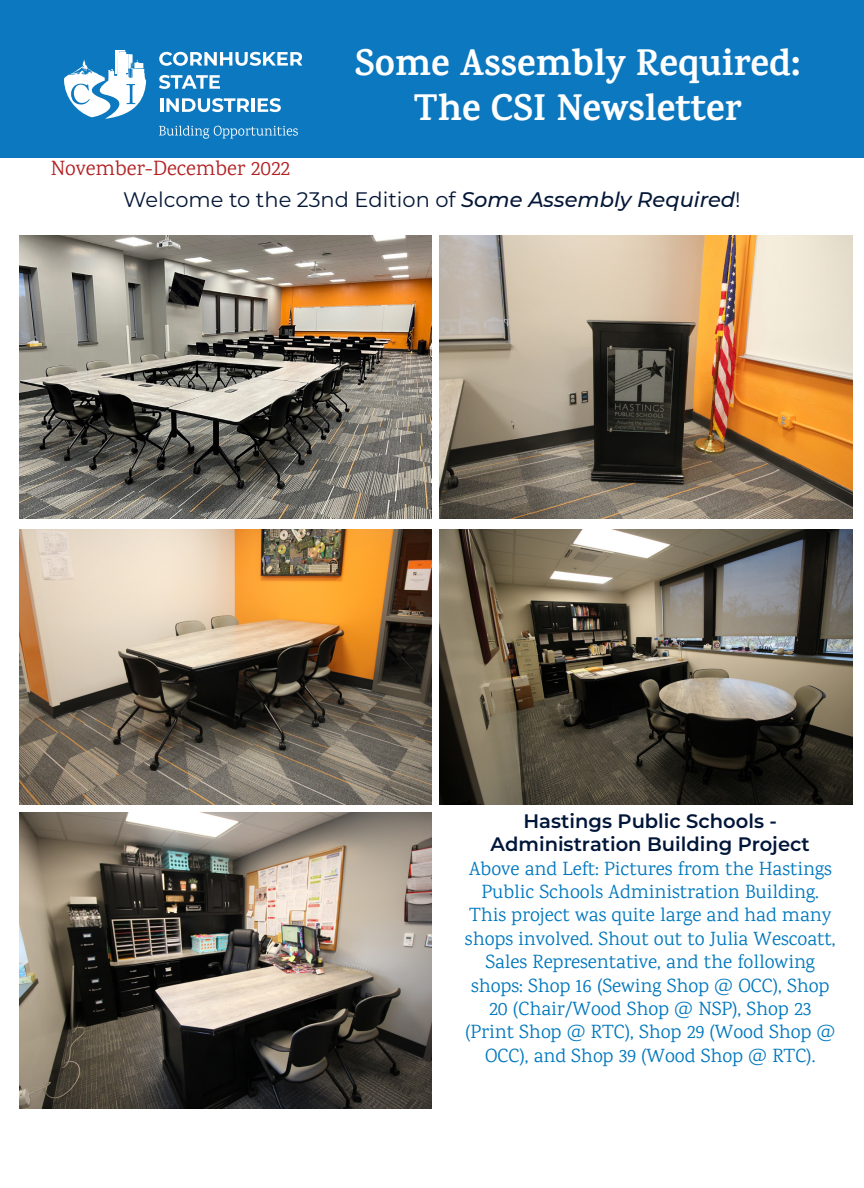
<style>
.page{position:relative;width:864px;height:1188px;background:#fff}
.page>*{position:absolute;margin:0;border:0;box-sizing:border-box;transform-origin:0 0}
.t1{font:700 37.5px "Karma";color:#fff}
.t2{font:21px "Montserrat";color:#041737}
.t3{font:21px "Karma";color:#b12023}
.t4{font:19.5px/23.4px "Karma";color:#0078be;text-align:center}
.t5{font:600 19.5px/23.4px "Montserrat";color:#001639;text-align:center}
.s1{font-weight:500;font-style:italic}
</style>
<div class="page">
<div style="left:0;top:0;width:864px;height:157px;background:#0c78bf"></div>
<svg style="left:64px;top:50px;width:82px;height:69px"></svg>
<svg style="left:159px;top:126px;width:139px;height:13px"></svg>
<svg style="left:159px;top:52px;width:143px;height:14px"></svg>
<svg style="left:159px;top:75px;width:61px;height:14px"></svg>
<hr style="left:160px;top:98px;width:3px;height:14px;background:#fff">
<svg style="left:166px;top:98px;width:83px;height:14px"></svg>
<hr style="left:251px;top:98px;width:4px;height:14px;background:#fff">
<svg style="left:258px;top:98px;width:23px;height:14px"></svg>
<img style="left:19px;top:235px;width:413px;height:284px">
<img style="left:440px;top:235px;width:412px;height:284px">
<img style="left:19px;top:529px;width:413px;height:275px">
<img style="left:440px;top:529px;width:412px;height:275px">
<img style="left:19px;top:812px;width:413px;height:296px">
<p class="t3" style="left:51px;top:156px;width:241px">November-December 2022</p>
<p class="t1" style="left:355px;top:40px;width:447px">Some Assembly Required:</p>
<p class="t1" style="left:414px;top:85px;width:329px">The CSI Newsletter</p>
<p class="t2" style="left:123px;top:185px;width:619px">Welcome to the 23nd Edition of <span class="s1">Some Assembly Required</span>!</p>
<p class="t5" style="left:491px;top:808px;width:321px">Hastings Public Schools -<br>Administration Building Project</p>
<p class="t4" style="left:465px;top:856px;width:372px">Above and Left: Pictures from the Hastings Public Schools Administration Building.<br>This project was quite large and had many shops involved. Shout out to Julia Wescoatt, Sales Representative, and the following shops: Shop 16 (Sewing Shop @ OCC), Shop 20 (Chair/Wood Shop @ NSP), Shop 23 (Print Shop @ RTC), Shop 29 (Wood Shop @ OCC), and Shop 39 (Wood Shop @ RTC).</p>
</div>
